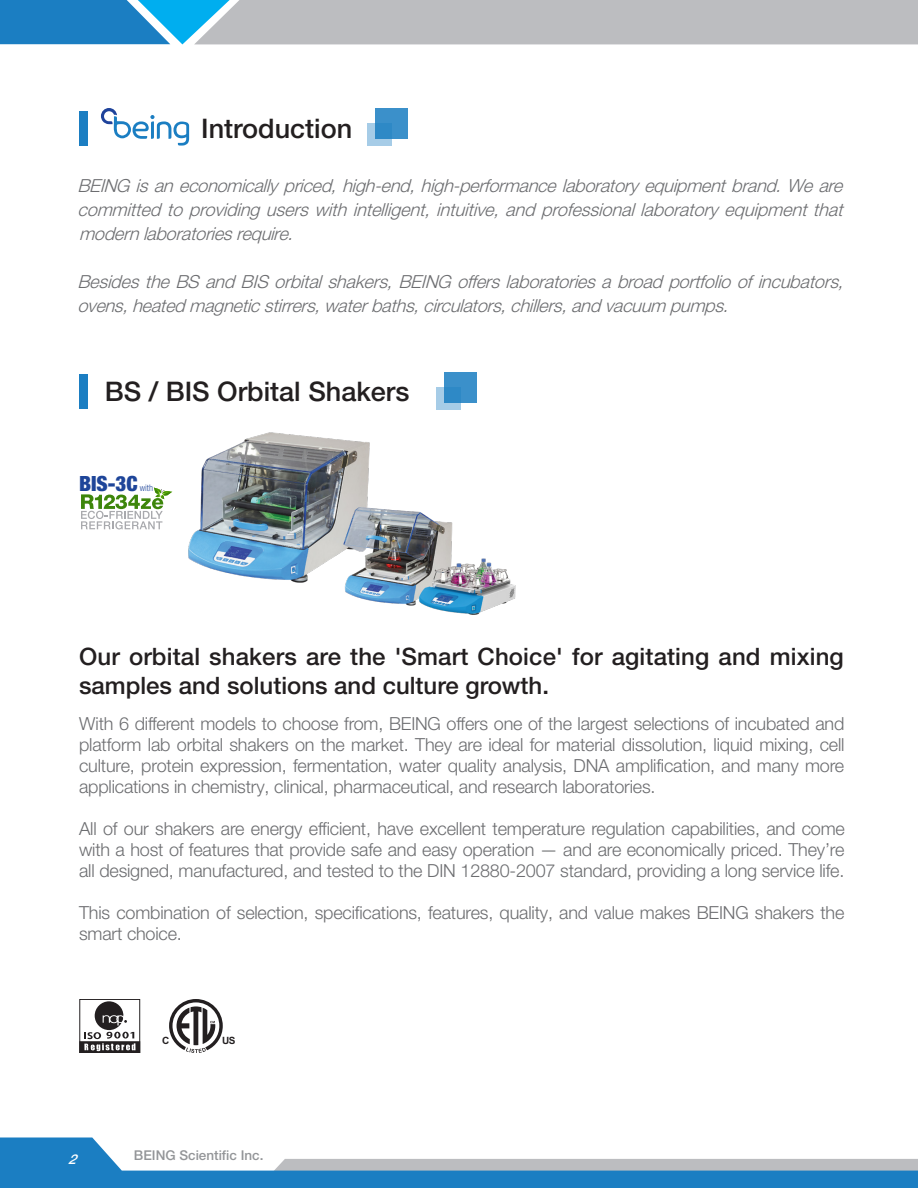
<style>
.page{position:relative;width:918px;height:1188px;background:#fff}
.page>*{position:absolute;margin:0;border:0;box-sizing:border-box;transform-origin:0 0}
.t1{font:500 27px "Helvetica Neue LT Pro";color:#231f20}
.t2{font:500 24px/28.8px "Helvetica Neue LT Pro";letter-spacing:.005em;color:#231f20}
.t3{font:900 condensed 21px "Helvetica Neue LT Pro";color:#1e4599}
.t4{font:300 18px/21px "Helvetica Neue LT Pro";letter-spacing:-.01em;color:#6c6d70;text-align:justify}
.t5{font:italic 300 18px/24px "Helvetica Neue LT Pro";color:#6c6d70;text-align:justify}
.t6{font:500 13.5px "Helvetica Neue LT Pro";color:#939598}
.t7{font:italic 500 13.5px "Helvetica Neue LT Pro";color:#fff}
.t8{font:700 10.05px "Arial";color:#231f20}
.t9{font:300 condensed 9px "Helvetica Neue LT Pro";color:#1e4599}
</style>
<div class="page">
<svg style="left:0;top:0;width:918px;height:44px"></svg>
<svg style="left:0;top:1138px;width:918px;height:50px"></svg>
<svg style="left:101px;top:108px;width:88px;height:38px"></svg>
<div style="left:79px;top:111px;width:8px;height:35px;background:#1b7ec2"></div>
<div style="left:375px;top:108px;width:33px;height:30px;background:#3b90ca"></div>
<svg style="left:368px;top:123px;width:24px;height:23px"></svg>
<div style="left:79px;top:999px;width:61px;height:54px;border:1px solid #231f20"></div>
<div style="left:80px;top:1042px;width:60px;height:11px;background:#231f20"></div>
<div style="left:79px;top:1041px;width:61px;height:12px;border:1px solid #231f20"></div>
<div style="left:95px;top:1001px;width:28px;height:29px;background:#231f20;border-radius:50%"></div>
<svg style="left:103px;top:1015px;width:24px;height:10px"></svg>
<svg style="left:84px;top:1032px;width:52px;height:19px"></svg>
<svg style="left:169px;top:999px;width:54px;height:54px"></svg>
<div style="left:79px;top:375px;width:8px;height:34px;background:#1b7ec2"></div>
<div style="left:444px;top:372px;width:33px;height:30px;background:#3b90ca"></div>
<svg style="left:437px;top:387px;width:24px;height:22px"></svg>
<img style="left:188px;top:432px;width:328px;height:182px">
<svg style="left:81px;top:487px;width:91px;height:42px"></svg>
<p class="t1" style="left:201px;top:112px;width:153px">Introduction</p>
<p class="t5" style="left:77px;top:173px;width:772px">BEING isaneconomically priced,high-end,high-performancelaboratory equipmentbrand.Weare committedtoprovidinguserswithintelligent,intuitive,andprofessionallaboratory equipmentthat modernlaboratoriesrequire.</p>
<p class="t5" style="left:77px;top:269px;width:773px">BesidestheBS andBIS orbitalshakers,BEING offerslaboratoriesabroadportfolioofincubators, ovens,heatedmagneticstirrers,waterbaths,circulators,chillers,andvacuum pumps.</p>
<p class="t1" style="left:105px;top:376px;width:306px">BS / BIS Orbital Shakers</p>
<p class="t3" style="left:79px;top:471px;width:60px">BIS-3C</p>
<p class="t9" style="left:140px;top:482px;width:15px">with</p>
<p class="t2" style="left:79px;top:642px;width:766px">Our orbital shakers are the 'Smart Choice' for agitating and mixing samples and solutions and culture growth.</p>
<p class="t4" style="left:79px;top:713px;width:767px">With 6 different models to choose from, BEING offers one of the largest selections of incubated and platform lab orbital shakers on the market. They are ideal for material dissolution, liquid mixing, cell culture, protein expression, fermentation, water quality analysis, DNA amplification, and many more applications in chemistry, clinical, pharmaceutical, and research laboratories.</p>
<p class="t4" style="left:79px;top:818px;width:767px">All of our shakers are energy efficient, have excellent temperature regulation capabilities, and come with a host of features that provide safe and easy operation — and are economically priced. They’re all designed, manufactured, and tested to the DIN 12880-2007 standard, providing a long service life.</p>
<p class="t4" style="left:79px;top:902px;width:767px">This combination of selection, specifications, features, quality, and value makes BEING shakers the smart choice.</p>
<p class="t8" style="left:162px;top:1033px;width:9px">C</p>
<p class="t8" style="left:222px;top:1033px;width:15px">US</p>
<p class="t7" style="left:69px;top:1151px;width:13px">2</p>
<p class="t6" style="left:134px;top:1147px;width:131px">BEING Scientific Inc.</p>
</div>
